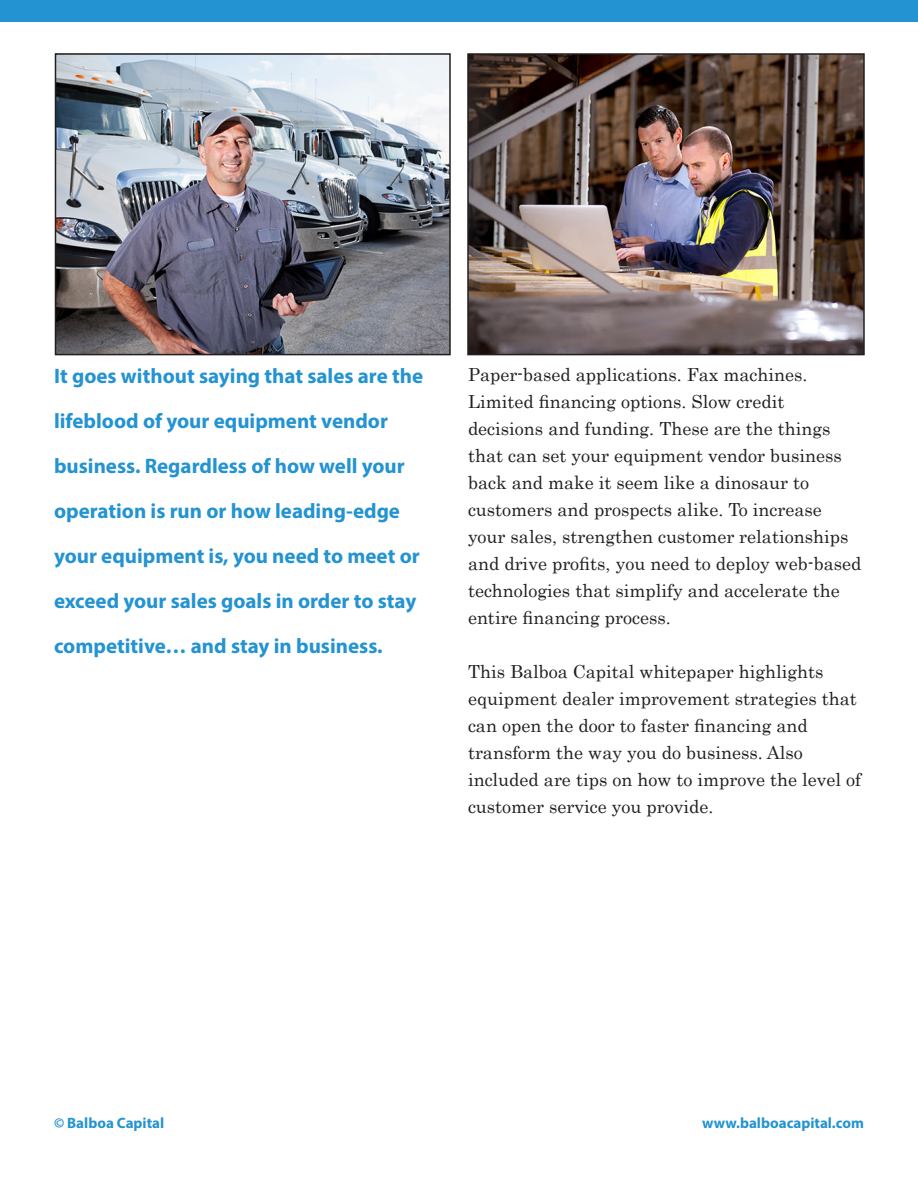
<style>
.page{position:relative;width:918px;height:1188px;background:#fff}
.page>*{position:absolute;margin:0;border:0;box-sizing:border-box;transform-origin:0 0}
.t1{font:700 21px/45px "Myriad Pro";color:#2393d1}
.t2{font:18px/27px "Century";color:#231f20}
.t3{font:700 15px "Myriad Pro";color:#2393d1}
</style>
<div class="page">
<div style="left:0;top:0;width:918px;height:22px;background:#2393d1"></div>
<img style="left:58px;top:56px;width:390px;height:296px">
<div style="left:55px;top:53px;width:396px;height:302px;border:2px solid #231f20"></div>
<img style="left:470px;top:56px;width:392px;height:296px">
<div style="left:467px;top:53px;width:398px;height:302px;border:2px solid #231f20"></div>
<p class="t1" style="left:54px;top:353px;width:371px">It goes without saying that sales are the lifeblood of your equipment vendor business. Regardless of how well your operation is run or how leading-edge your equipment is, you need to meet or exceed your sales goals in order to stay competitive… and stay in business.</p>
<p class="t2" style="left:468px;top:359px;width:395px">Paper-based applications. Fax machines.<br>Limited financing options. Slow credit decisions and funding. These are the things that can set your equipment vendor business back and make it seem like a dinosaur to customers and prospects alike. To increase your sales, strengthen customer relationships and drive profits, you need to deploy web-based technologies that simplify and accelerate the entire financing process.</p>
<p class="t2" style="left:468px;top:656px;width:390px">This Balboa Capital whitepaper highlights equipment dealer improvement strategies that</p>
<p class="t2" style="left:468px;top:710px;width:395px">can open the door to faster financing and transform the way you do business. Also included are tips on how to improve the level of customer service you provide.</p>
<p class="t3" style="left:54px;top:1113px;width:112px">© Balboa Capital</p>
<p class="t3" style="left:702px;top:1113px;width:163px">www.balboacapital.com</p>
</div>
